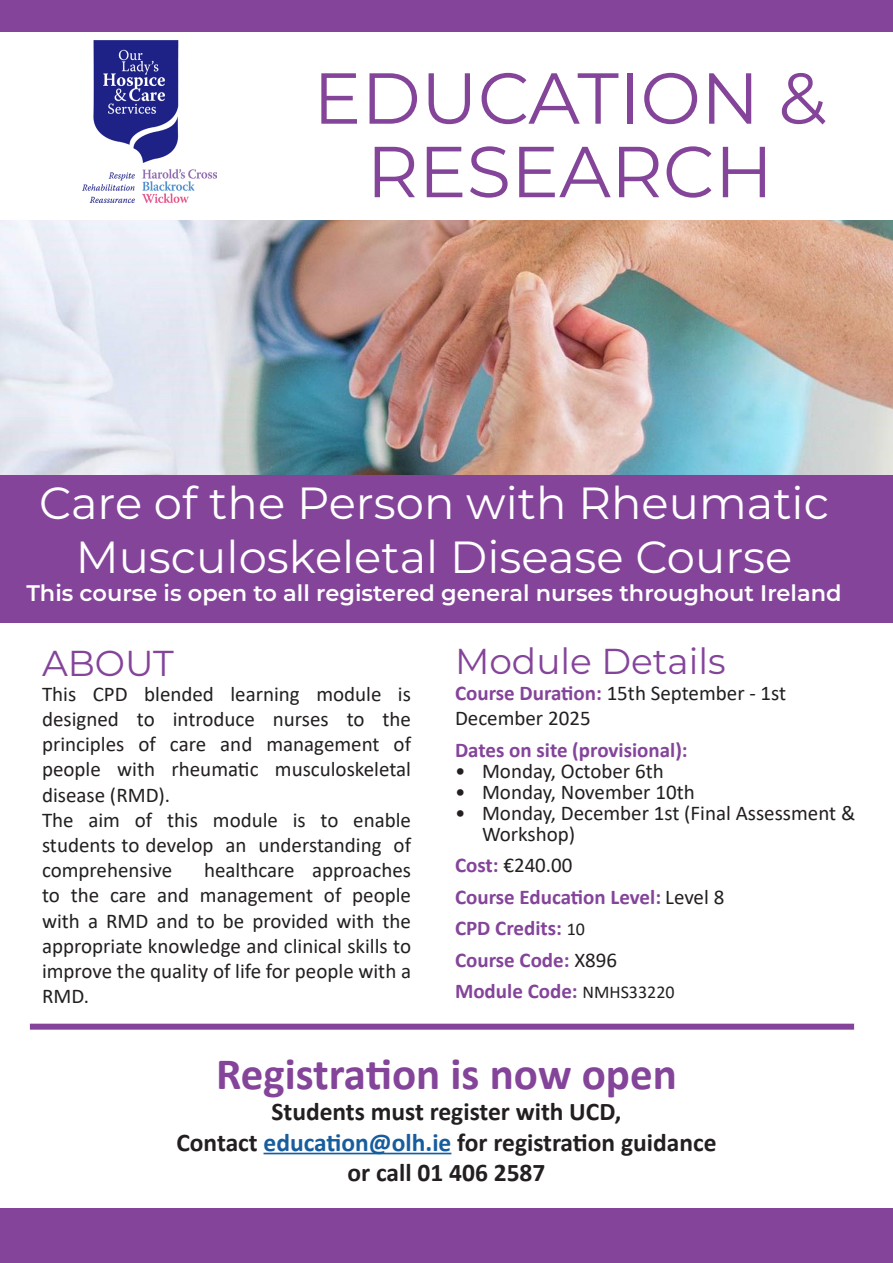
<style>
.page{position:relative;width:893px;height:1263px;background:#fff}
.page>*{position:absolute;margin:0;border:0;box-sizing:border-box;transform-origin:0 0}
.t1{font:72px "Montserrat";color:#84449a}
.t2{font:45px/54px "Montserrat";color:#fff;text-align:center}
.t3{font:700 45px "Calibri";color:#84449a}
.t4{font:36px "Montserrat";color:#84449a}
.t5{font:700 25.5px "Calibri";color:#231f20}
.t6{font:600 22.5px "Montserrat";color:#fff}
.t7{font:21px/25.2px "Calibri";color:#231f20;text-align:justify}
.t8{font:700 21px "Calibri";color:#84449a}
.s1{font-weight:700;color:#84449a}
.s2{font-weight:400;color:#231f20}
.s3{font-weight:400;font-size:18px;color:#231f20}
.s4{color:#175d9e}
</style>
<div class="page">
<img style="left:0;top:220px;width:893px;height:255px">
<img style="left:83px;top:40px;width:134px;height:162px">
<div style="left:0;top:475px;width:893px;height:148px;background:#84449a"></div>
<div style="left:0;top:1209px;width:893px;height:54px;background:#84449a"></div>
<div style="left:0;top:0;width:893px;height:32px;background:#84449a"></div>
<hr style="left:264px;top:1153px;width:187px;height:1px;background:#175d9e">
<div style="left:30px;top:1024px;width:824px;height:6px;background:#84449a"></div>
<p class="t1" style="left:313px;top:49px;width:515px">EDUCATION &amp;</p>
<p class="t1" style="left:366px;top:122px;width:408px">RESEARCH</p>
<p class="t2" style="left:39px;top:474px;width:792px">Care of the Person with Rheumatic<br>Musculoskeletal Disease Course</p>
<p class="t6" style="left:26px;top:577px;width:817px">This course is open to all registered general nurses throughout Ireland</p>
<p class="t4" style="left:42px;top:638px;width:133px">ABOUT</p>
<p class="t7" style="left:42px;top:681px;width:371px">This CPD blended learning module is designed to introduce nurses to the principles of care and management of people with rheumatic musculoskeletal disease (RMD).</p>
<p class="t7" style="left:42px;top:807px;width:371px">The aim of this module is to enable students to develop an understanding of comprehensive</p>
<p class="t7" style="left:42px;top:857px;width:371px;text-indent:162px">healthcare approaches to the care and management of people with a RMD and to be provided with the appropriate knowledge and clinical skills to improve the quality of life for people with a RMD.</p>
<p class="t4" style="left:455px;top:637px;width:272px">Module Details</p>
<p class="t7" style="left:455px;top:679px;width:333px"><span class="s1">Course Duration:</span> 15th September - 1st<br>December 2025</p>
<p class="t8" style="left:455px;top:735px;width:234px">Dates on site (provisional):</p>
<p class="t7" style="left:455px;top:758px;width:210px">• Monday, October 6th</p>
<p class="t7" style="left:455px;top:779px;width:241px">• Monday, November 10th</p>
<p class="t7" style="left:482px;top:802px;width:375px;line-height:21px;text-indent:-27px">• Monday, December 1st (Final Assessment &amp;<br>Workshop)</p>
<p class="t7" style="left:455px;top:852px;width:119px"><span class="s1">Cost:</span> €240.00</p>
<p class="t8" style="left:455px;top:882px;width:271px">Course Education Level: <span class="s2">Level 8</span></p>
<p class="t8" style="left:455px;top:913px;width:132px">CPD Credits: <span class="s3">10</span></p>
<p class="t8" style="left:455px;top:945px;width:164px">Course Code: <span class="s2">X896</span></p>
<p class="t8" style="left:455px;top:976px;width:221px">Module Code: <span class="s3">NMHS33220</span></p>
<p class="t3" style="left:216px;top:1043px;width:462px">Registration is now open</p>
<p class="t5" style="left:271px;top:1093px;width:352px">Students must register with UCD,</p>
<p class="t5" style="left:176px;top:1124px;width:542px">Contact <span class="s4">education@olh.ie</span> for registration guidance</p>
<p class="t5" style="left:348px;top:1155px;width:199px">or call 01 406 2587</p>
</div>
